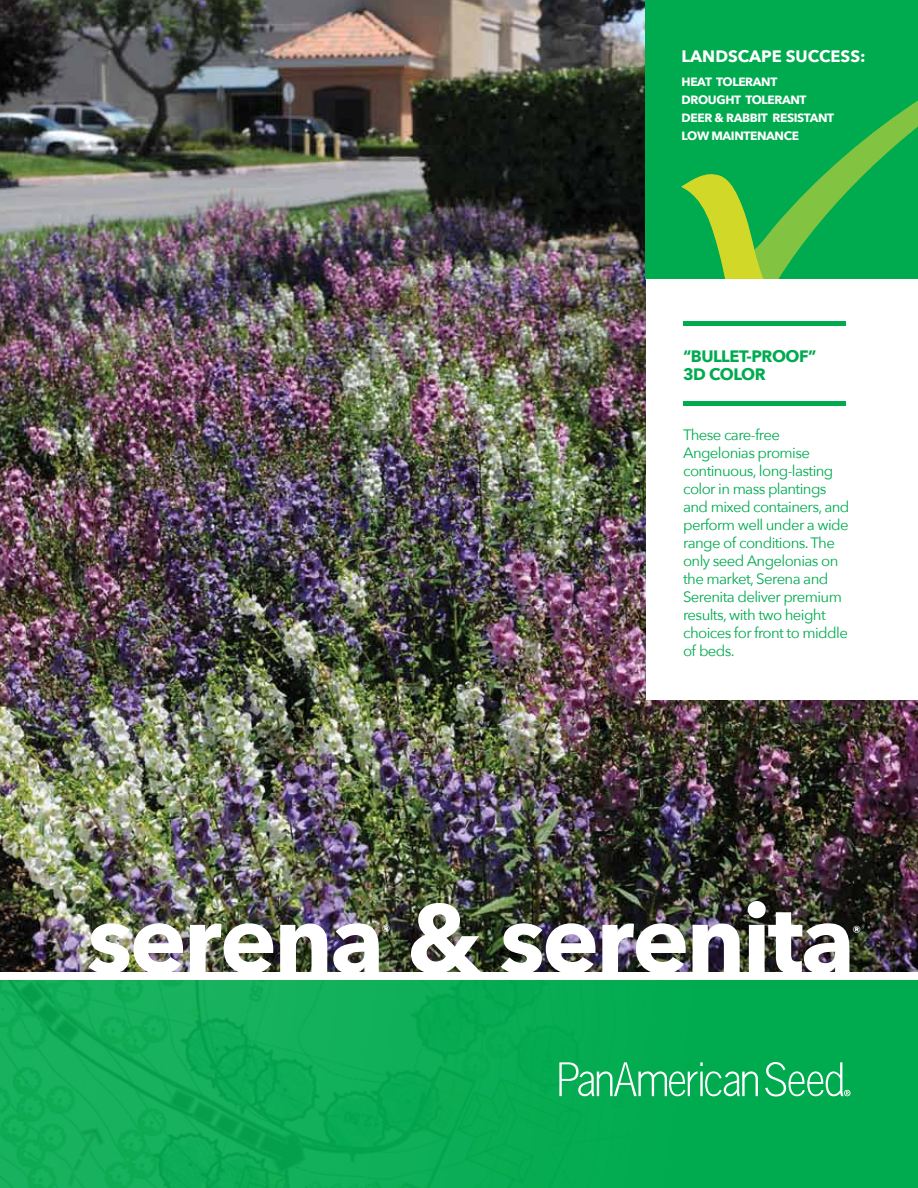
<style>
.page{position:relative;width:918px;height:1188px;background:#fff}
.page>*{position:absolute;margin:0;border:0;box-sizing:border-box;transform-origin:0 0}
.t1{font:700 95.7px "Avenir Next";letter-spacing:-.03em;color:#fff}
.t2{font:700 16.5px/18px "Avenir Next";letter-spacing:-.03em;color:#00ab4f}
.t3{font:700 16.5px "Avenir Next";color:#fff}
.t4{font:800 15.6px "Avenir Next";color:#fff}
.t5{font:15px/18px "Avenir Next";letter-spacing:-.04em;color:#00ab4f}
.t6{font:700 12px/18px "Avenir Next";letter-spacing:-.03em;color:#fff}
</style>
<div class="page">
<img style="left:0;top:0;width:918px;height:972px">
<div style="left:646px;top:0;width:272px;height:279px;background:#00ab4f"></div>
<div style="left:0;top:977px;width:918px;height:211px;background:#00ab4f"></div>
<svg style="left:765px;top:1062px;width:86px;height:34px"></svg>
<svg style="left:708px;top:1071px;width:50px;height:25px"></svg>
<img style="left:0;top:980px;width:708px;height:208px">
<div style="left:0;top:972px;width:918px;height:8px;background:#fff"></div>
<svg style="left:768px;top:100px;width:150px;height:179px"></svg>
<svg style="left:681px;top:174px;width:87px;height:105px"></svg>
<div style="left:646px;top:279px;width:272px;height:420px;background:#fff"></div>
<div style="left:683px;top:321px;width:162px;height:5px;background:#00ab4f"></div>
<div style="left:683px;top:401px;width:162px;height:5px;background:#00ab4f"></div>
<p class="t3" style="left:682px;top:46px;width:185px">LANDSCAPE SUCCESS:</p>
<p class="t6" style="left:682px;top:72px;width:154px">HEAT TOLE RANT<br>DROUGHT TOLERANT<br>DEER &amp; RABBIT RESISTANT<br>LOW MAINTENANCE</p>
<p class="t2" style="left:683px;top:347px;width:135px;text-indent:56px">T-PROOF”<br>3D COLOR</p>
<p class="t2" style="left:683px;top:347px;width:19px">“BULLE</p>
<p class="t5" style="left:683px;top:426px;width:168px">These care-free<br>Angelonias promise continuous, long-lasting color in mass plantings and mixed containers, and perform well under a wide range of conditions. The only seed Angelonias on the market, Serena and<br>Serenita deliver premium results, with two height choices for front to middle of beds.</p>
<h1 class="t1" style="left:87px;top:880px;width:769px">SERENA &amp; SERENITA</h1>
<p class="t4" style="left:381px;top:921px;width:11px">®</p>
<p class="t4" style="left:852px;top:922px;width:11px">®</p>
</div>
